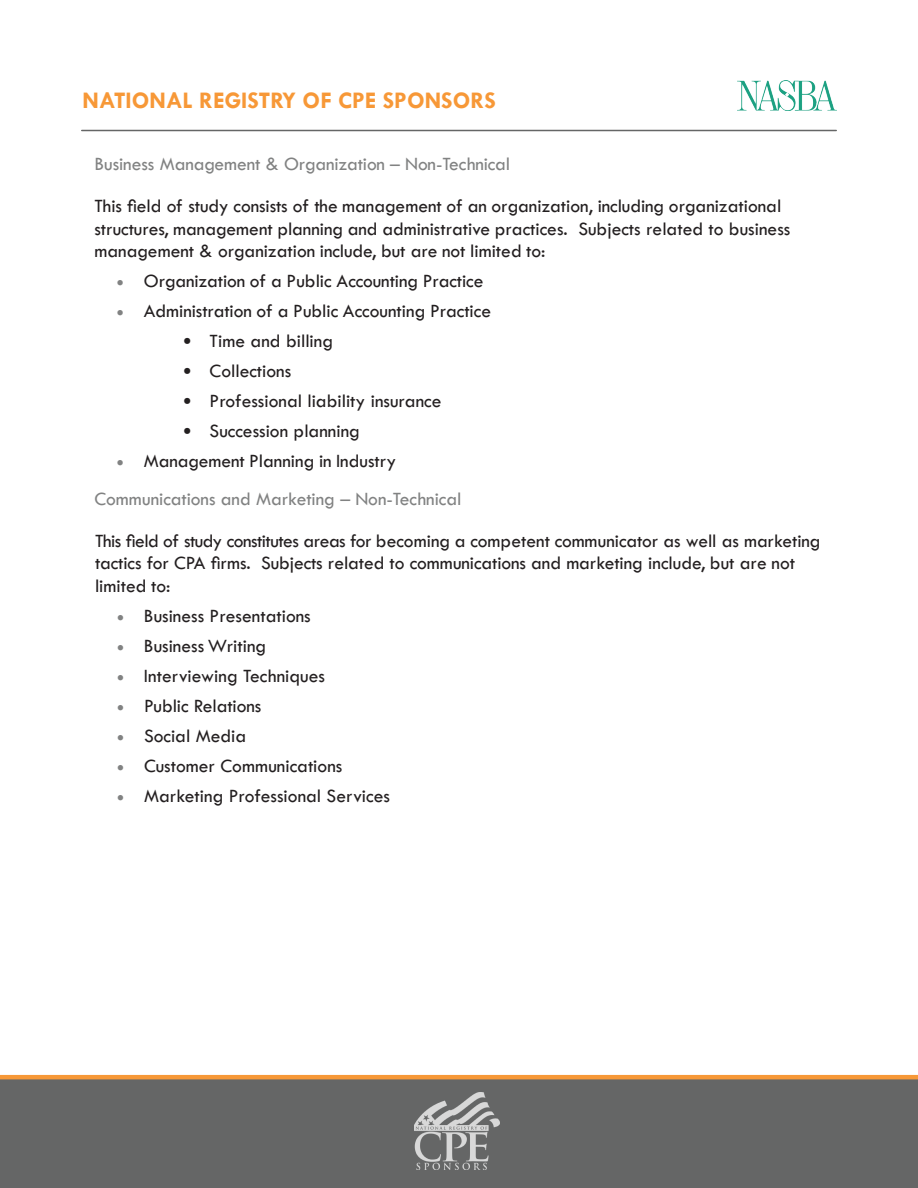
<style>
.page{position:relative;width:918px;height:1188px;background:#fff}
.page>*{position:absolute;margin:0;border:0;box-sizing:border-box;transform-origin:0 0}
.t1{font:700 24px "Tw Cen";color:#f79837}
.t2{font:19.5px/22.5px "Tw Cen";color:#231f20}
.t3{font:19.5px/37.5px "Tw Cen";letter-spacing:-.005em;color:#818282}
.s1{color:#818282}
.s2{font-family:"Calibri"}
.s3{color:#231f20}
</style>
<div class="page">
<div style="left:0;top:1079px;width:918px;height:109px;background:#656666"></div>
<hr style="left:82px;top:130px;width:754px;height:1px;background:#656666">
<hr style="left:0;top:1075px;width:918px;height:4px;background:#f79837">
<img style="left:738px;top:81px;width:98px;height:29px">
<img style="left:414px;top:1093px;width:86px;height:76px">
<p class="t1" style="left:82px;top:86px;width:415px">NATIONAL REGISTRY OF CPE SPONSORS</p>
<p class="t3" style="left:94px;top:145px;width:417px">Business Management &amp; Organization – Non-Technical</p>
<p class="t2" style="left:94px;top:195px;width:697px">This field of study consists of the management of an organization, including organizational structures, management planning and administrative practices. Subjects related to business management &amp; organization include, but are not limited to:</p>
<p class="t2" style="left:117px;top:270px;width:368px"><span class="s1">•</span> Organization of a Public Accounting Practice</p>
<p class="t2" style="left:117px;top:300px;width:376px"><span class="s1">•</span> Administration of a Public Accounting Practice</p>
<p class="t2" style="left:183px;top:330px;width:152px"><span class="s2">•</span> Time and billing</p>
<p class="t2" style="left:183px;top:360px;width:110px"><span class="s2">•</span> Collections</p>
<p class="t2" style="left:183px;top:390px;width:260px"><span class="s2">•</span> Professional liability insurance</p>
<p class="t2" style="left:183px;top:420px;width:179px"><span class="s2">•</span> Succession planning</p>
<p class="t3" style="left:94px;top:442px;width:368px;text-indent:22px">• <span class="s3">Management Planning in Industry<br></span>Communications and Marketing – Non-Technical</p>
<p class="t2" style="left:95px;top:529px;width:727px">This field of study constitutes areas for becoming a competent communicator as well as marketing tactics for CPA firms. Subjects related to communications and marketing include, but are not limited to:</p>
<p class="t2" style="left:117px;top:604px;width:195px"><span class="s1">•</span> Business Presentations</p>
<p class="t2" style="left:117px;top:634px;width:151px"><span class="s1">•</span> Business Writing</p>
<p class="t2" style="left:117px;top:664px;width:210px"><span class="s1">•</span> Interviewing Techniques</p>
<p class="t2" style="left:117px;top:694px;width:146px"><span class="s1">•</span> Public Relations</p>
<p class="t2" style="left:117px;top:724px;width:131px"><span class="s1">•</span> Social Media</p>
<p class="t2" style="left:117px;top:754px;width:227px"><span class="s1">•</span> Customer Communications</p>
<p class="t2" style="left:117px;top:784px;width:274px"><span class="s1">•</span> Marketing Professional Services</p>
</div>
